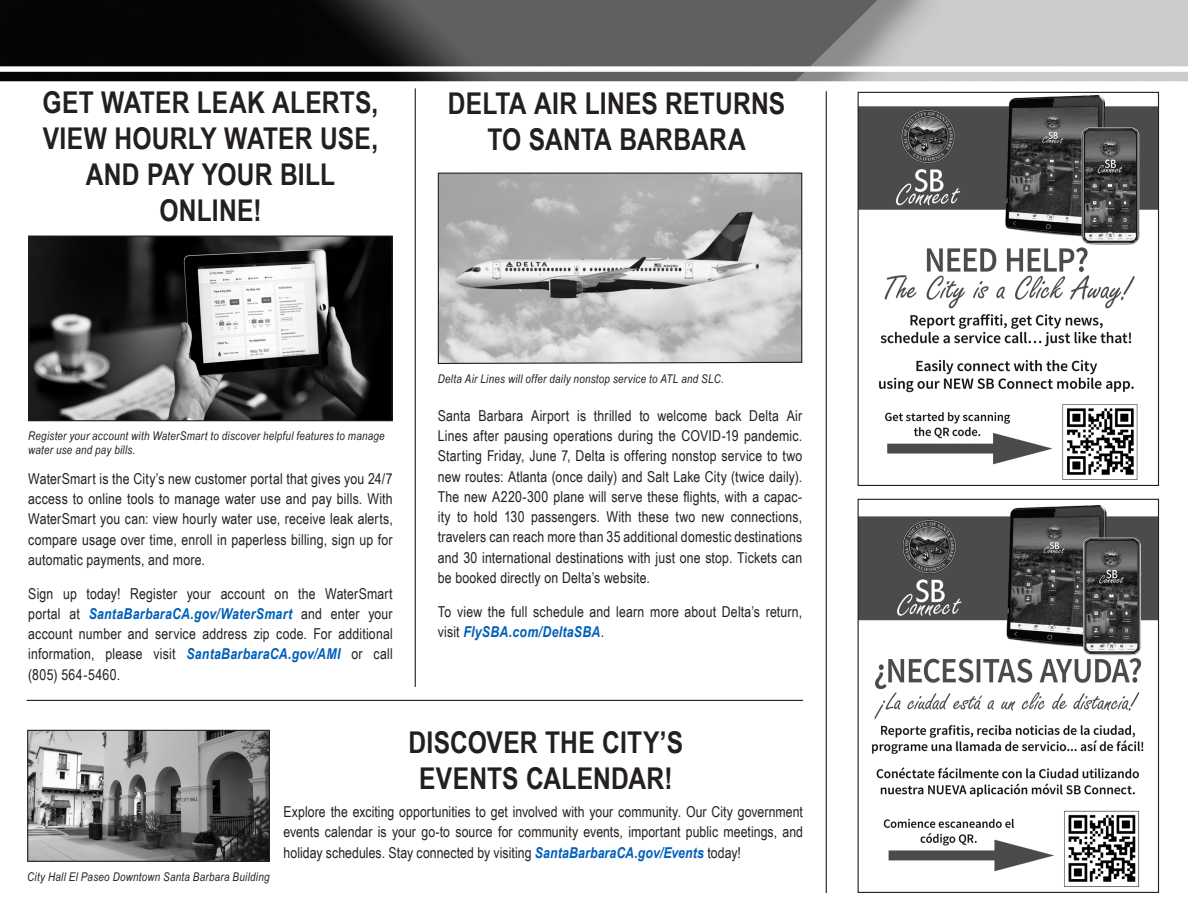
<style>
.page{position:relative;width:1188px;height:918px;background:#fff}
.page>*{position:absolute;margin:0;border:0;box-sizing:border-box;transform-origin:0 0}
.article_headline{font:700 30px/36px "Arial Narrow";letter-spacing:.005em;color:#231f20;text-align:center}
.article_text{font:15px/20.2px "Arial Narrow";letter-spacing:.015em;color:#231f20;text-align:justify}
.bullets{font:15px/20.2px "Arial Narrow";letter-spacing:.005em;color:#231f20;text-align:justify}
.photo_caption{font:italic 12px/13.5px "Arial Narrow";letter-spacing:.02em;color:#231f20}
.s1{font-weight:700;font-style:italic;color:#005fb9}
</style>
<div class="page">
<img style="left:0;top:0;width:1188px;height:81px">
<hr style="left:826px;top:91px;width:1px;height:802px;background:#231f20">
<hr style="left:27px;top:700px;width:776px;height:1px;background:#231f20">
<svg style="left:437px;top:172px;width:366px;height:192px"></svg>
<img style="left:30px;top:238px;width:361px;height:181px">
<div style="left:28px;top:236px;width:365px;height:185px;border:1px solid #231f20"></div>
<img style="left:860px;top:96px;width:297px;height:384px">
<div style="left:858px;top:92px;width:301px;height:394px;border:1px solid #231f20"></div>
<img style="left:860px;top:505px;width:297px;height:382px">
<div style="left:858px;top:499px;width:301px;height:394px;border:1px solid #231f20"></div>
<hr style="left:415px;top:88px;width:1px;height:599px;background:#231f20">
<img style="left:29px;top:732px;width:239px;height:128px">
<div style="left:27px;top:730px;width:243px;height:132px;border:1px solid #231f20"></div>
<p class="article_headline" style="left:43px;top:83px;width:337px">GET WATER LEAK ALERTS,<br>VIEW HOURLY WATER USE,<br>AND PAY YOUR BILL<br>ONLINE!</p>
<p class="article_headline" style="left:448px;top:84px;width:339px">DELTA AIR LINES RETURNS<br>TO SANTA BARBARA</p>
<p class="photo_caption" style="left:28px;top:429px;width:358px">Register your account with WaterSmart to discover helpful features to manage water use and pay bills.</p>
<p class="article_text" style="left:28px;top:468px;width:366px">WaterSmart is the City’s new customer portal that gives you 24/7 access to online tools to manage water use and pay bills. With WaterSmart you can: view hourly water use, receive leak alerts, compare usage over time, enroll in paperless billing, sign up for automatic payments, and more.</p>
<p class="article_text" style="left:28px;top:583px;width:366px">Sign up today! Register your account on the WaterSmart portal at <span class="s1">SantaBarbaraCA.gov/WaterSmart</span> and enter your account number and service address zip code. For additional information, please visit <span class="s1">SantaBarbaraCA.gov/AMI</span> or call (805) 564-5460.</p>
<p class="photo_caption" style="left:438px;top:372px;width:288px">Delta Air Lines will offer daily nonstop service to ATL and SLC.</p>
<p class="article_text" style="left:438px;top:405px;width:366px">Santa Barbara Airport is thrilled to welcome back Delta Air Lines after pausing operations during the COVID-19 pandemic.<br>Starting Friday, June 7, Delta is offering nonstop service to two new routes: Atlanta (once daily) and Salt Lake City (twice daily).<br>The new A220-300 plane will serve these flights, with a capac&shy;ity to hold 130 passengers. With these two new connections, travelers can reach more than 35 additional domestic destinations and 30 international destinations with just one stop. Tickets can be booked directly on Delta’s website.</p>
<p class="article_text" style="left:438px;top:601px;width:366px">To view the full schedule and learn more about Delta’s return, visit <span class="s1">FlySBA.com/DeltaSBA</span>.</p>
<p class="photo_caption" style="left:27px;top:870px;width:244px">City Hall El Paseo Downtown Santa Barbara Building</p>
<p class="article_headline" style="left:409px;top:723px;width:276px">DISCOVER THE CITY’S<br>EVENTS CALENDAR!</p>
<p class="bullets" style="left:284px;top:801px;width:521px">Explore the exciting opportunities to get involved with your community. Our City government events calendar is your go-to source for community events, important public meetings, and holiday schedules. Stay connected by visiting <span class="s1">SantaBarbaraCA.gov/Events</span> today!</p>
</div>
